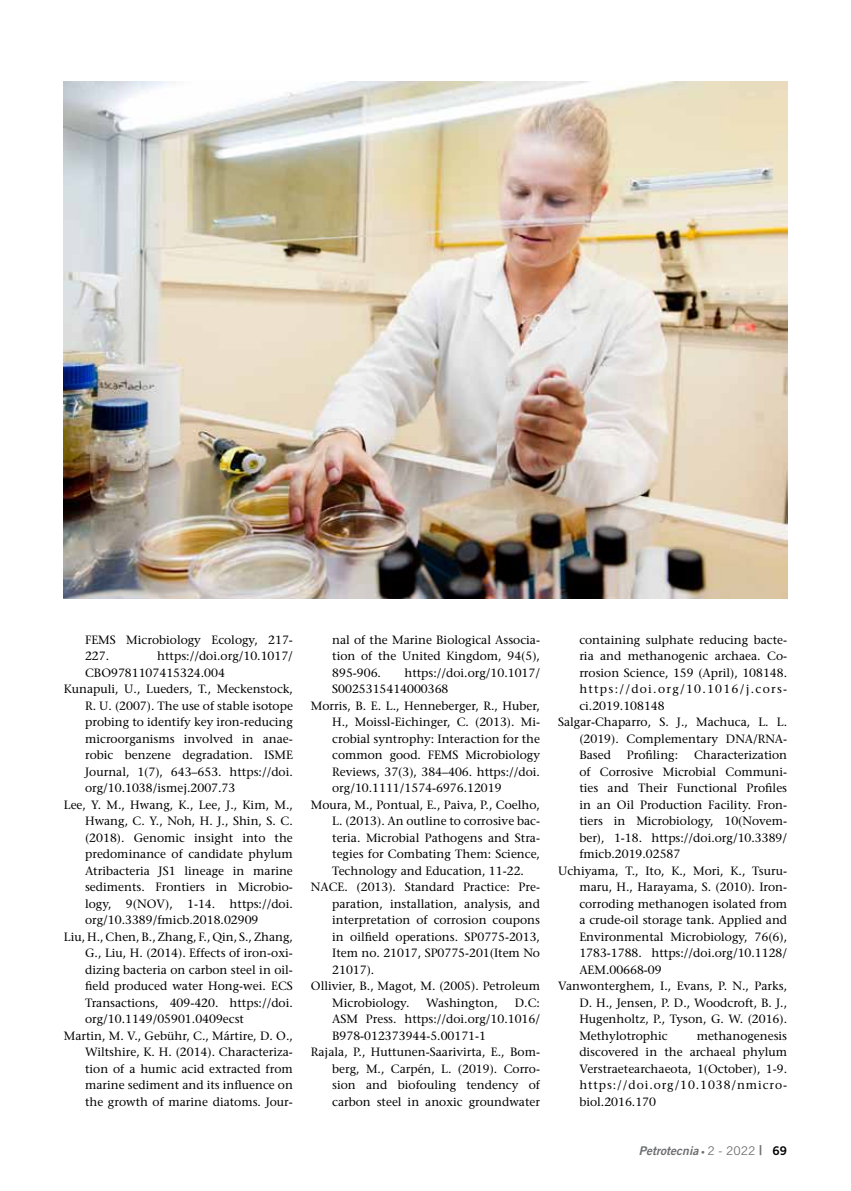
<style>
.page{position:relative;width:851px;height:1191px;background:#fff}
.page>*{position:absolute;margin:0;border:0;box-sizing:border-box;transform-origin:0 0}
.t1{font:12px/16.5px "Stone Serif";color:#000;text-align:justify}
.t2{font:12px "Stone Serif";letter-spacing:.105em;color:#000}
.t3{font:italic 12px "Trade Gothic Bold Two";color:#6d6e71}
.s1{font-style:normal;font-size:7.5px}
.s2{font-family:"Trade Gothic";font-style:normal}
.s3{font-style:normal;font-size:13.5px}
.s4{font-style:normal;color:#000}
</style>
<div class="page">
<img style="left:64px;top:82px;width:723px;height:516px">
<p class="t1" style="left:85px;top:631px;width:209px">FEMS Microbiology Ecology, 217-<br>227.</p>
<p class="t1" style="left:157px;top:647px;width:137px">https://doi.org/10.1017/</p>
<p class="t1" style="left:85px;top:664px;width:141px">CBO9781107415324.004</p>
<p class="t1" style="left:64px;top:680px;width:230px">Kunapuli, U., Lueders, T., Meckenstock,</p>
<p class="t1" style="left:85px;top:697px;width:209px">R. U. (2007). The use of stable isotope</p>
<p class="t1" style="left:85px;top:713px;width:209px">probing to identify key iron-reducing</p>
<p class="t1" style="left:85px;top:730px;width:209px">microorganisms involved in anae-</p>
<p class="t1" style="left:85px;top:746px;width:209px">robic benzene degradation. ISME</p>
<p class="t1" style="left:85px;top:763px;width:209px">Journal, 1(7), 643–653. https://doi.</p>
<p class="t1" style="left:85px;top:779px;width:152px">org/10.1038/ismej.2007.73</p>
<p class="t1" style="left:64px;top:796px;width:230px">Lee, Y. M., Hwang, K., Lee, J., Kim, M.,</p>
<p class="t1" style="left:85px;top:812px;width:209px">Hwang, C. Y., Noh, H. J., Shin, S. C.</p>
<p class="t1" style="left:85px;top:829px;width:209px">(2018). Genomic insight into the</p>
<p class="t1" style="left:85px;top:845px;width:209px">predominance of candidate phylum</p>
<p class="t1" style="left:85px;top:862px;width:209px">Atribacteria JS1 lineage in marine</p>
<p class="t1" style="left:85px;top:878px;width:209px">sediments. Frontiers in Microbio-</p>
<p class="t1" style="left:85px;top:895px;width:209px">logy, 9(NOV), 1-14. https://doi.</p>
<p class="t1" style="left:85px;top:911px;width:175px">org/10.3389/fmicb.2018.02909</p>
<p class="t1" style="left:64px;top:928px;width:230px">Liu, H., Chen, B., Zhang, F., Qin, S., Zhang,</p>
<p class="t1" style="left:85px;top:944px;width:209px">G., Liu, H. (2014). Effects of iron-oxi-</p>
<p class="t1" style="left:85px;top:961px;width:209px">dizing bacteria on carbon steel in oil-</p>
<p class="t1" style="left:85px;top:977px;width:209px">field produced water Hong-wei. ECS</p>
<p class="t1" style="left:85px;top:994px;width:209px">Transactions, 409-420. https://doi.</p>
<p class="t1" style="left:85px;top:1010px;width:160px">org/10.1149/05901.0409ecst</p>
<p class="t1" style="left:64px;top:1027px;width:230px">Martin, M. V., Gebühr, C., Mártire, D. O.,</p>
<p class="t1" style="left:85px;top:1043px;width:209px">Wiltshire, K. H. (2014). Characteriza-</p>
<p class="t1" style="left:85px;top:1060px;width:209px">tion of a humic acid extracted from</p>
<p class="t1" style="left:85px;top:1076px;width:209px">marine sediment and its influence on</p>
<p class="t1" style="left:85px;top:1093px;width:209px">the growth of marine diatoms. Jour-</p>
<p class="t1" style="left:332px;top:631px;width:209px">nal of the Marine Biological Associa&shy;tion of the United Kingdom, 94(5), 895-906.</p>
<p class="t1" style="left:404px;top:664px;width:137px">https://doi.org/10.1017/</p>
<p class="t1" style="left:332px;top:680px;width:118px">S0025315414000368</p>
<p class="t1" style="left:311px;top:697px;width:230px">Morris, B. E. L., Henneberger, R., Huber,</p>
<p class="t1" style="left:332px;top:713px;width:209px">H., Moissl-Eichinger, C. (2013). Mi-</p>
<p class="t1" style="left:332px;top:730px;width:209px">crobial syntrophy: Interaction for the</p>
<p class="t1" style="left:332px;top:746px;width:209px">common good. FEMS Microbiology</p>
<p class="t1" style="left:332px;top:763px;width:209px">Reviews, 37(3), 384–406. https://doi.</p>
<p class="t1" style="left:332px;top:779px;width:171px">org/10.1111/1574-6976.12019</p>
<p class="t1" style="left:311px;top:796px;width:230px">Moura, M., Pontual, E., Paiva, P., Coelho,</p>
<p class="t1" style="left:332px;top:812px;width:209px">L. (2013). An outline to corrosive bac-</p>
<p class="t1" style="left:332px;top:829px;width:209px">teria. Microbial Pathogens and Stra-</p>
<p class="t1" style="left:332px;top:845px;width:209px">tegies for Combating Them: Science,</p>
<p class="t1" style="left:332px;top:862px;width:193px">Technology and Education, 11-22.</p>
<p class="t1" style="left:311px;top:878px;width:230px">NACE. (2013). Standard Practice: Pre-</p>
<p class="t1" style="left:332px;top:895px;width:209px">paration, installation, analysis, and</p>
<p class="t1" style="left:332px;top:911px;width:209px">interpretation of corrosion coupons</p>
<p class="t1" style="left:332px;top:928px;width:209px">in oilfield operations. SP0775-2013,</p>
<p class="t1" style="left:332px;top:944px;width:209px">Item no. 21017, SP0775-201(Item No</p>
<p class="t1" style="left:332px;top:961px;width:44px">21017).</p>
<p class="t1" style="left:311px;top:977px;width:230px">Ollivier, B., Magot, M. (2005). Petroleum</p>
<p class="t1" style="left:332px;top:994px;width:79px">Microbiology.</p>
<p class="t1" style="left:426px;top:994px;width:73px">Washington,</p>
<p class="t1" style="left:514px;top:994px;width:27px">D.C:</p>
<p class="t1" style="left:332px;top:1010px;width:209px">ASM Press. https://doi.org/10.1016/</p>
<p class="t1" style="left:332px;top:1027px;width:155px">B978-012373944-5.00171-1</p>
<p class="t1" style="left:311px;top:1043px;width:230px">Rajala, P., Huttunen-Saarivirta, E., Bom-</p>
<p class="t1" style="left:332px;top:1060px;width:209px">berg, M., Carpén, L. (2019). Corro-</p>
<p class="t1" style="left:332px;top:1076px;width:209px">sion and biofouling tendency of</p>
<p class="t1" style="left:332px;top:1093px;width:209px">carbon steel in anoxic groundwater</p>
<p class="t1" style="left:579px;top:631px;width:209px">containing sulphate reducing bacte-</p>
<p class="t1" style="left:579px;top:647px;width:209px">ria and methanogenic archaea. Co-</p>
<p class="t1" style="left:579px;top:664px;width:209px">rrosion Science, 159 (April), 108148.</p>
<p class="t2" style="left:579px;top:681px;width:209px">https://doi.org/10.1016/j.cors-</p>
<p class="t1" style="left:579px;top:697px;width:87px">ci.2019.108148</p>
<p class="t1" style="left:558px;top:713px;width:230px">Salgar-Chaparro, S. J., Machuca, L. L.</p>
<p class="t1" style="left:579px;top:730px;width:209px">(2019). Complementary DNA/RNA-</p>
<p class="t1" style="left:579px;top:746px;width:33px">Based</p>
<p class="t1" style="left:626px;top:746px;width:53px">Profiling:</p>
<p class="t1" style="left:694px;top:746px;width:95px">Characterization</p>
<p class="t1" style="left:579px;top:763px;width:209px">of Corrosive Microbial Communi-</p>
<p class="t1" style="left:579px;top:779px;width:209px">ties and Their Functional Profiles</p>
<p class="t1" style="left:579px;top:796px;width:209px">in an Oil Production Facility. Fron-</p>
<p class="t1" style="left:579px;top:812px;width:209px">tiers in Microbiology, 10(Novem-</p>
<p class="t1" style="left:579px;top:829px;width:209px">ber), 1-18. https://doi.org/10.3389/</p>
<p class="t1" style="left:579px;top:845px;width:102px">fmicb.2019.02587</p>
<p class="t1" style="left:558px;top:862px;width:230px">Uchiyama, T., Ito, K., Mori, K., Tsuru-</p>
<p class="t1" style="left:579px;top:878px;width:209px">maru, H., Harayama, S. (2010). Iron-</p>
<p class="t1" style="left:579px;top:895px;width:209px">corroding methanogen isolated from</p>
<p class="t1" style="left:579px;top:911px;width:209px">a crude-oil storage tank. Applied and</p>
<p class="t1" style="left:579px;top:928px;width:209px">Environmental Microbiology, 76(6),</p>
<p class="t1" style="left:579px;top:944px;width:209px">1783-1788. https://doi.org/10.1128/</p>
<p class="t1" style="left:579px;top:961px;width:84px">AEM.00668-09</p>
<p class="t1" style="left:558px;top:977px;width:230px">Vanwonterghem, I., Evans, P. N., Parks,</p>
<p class="t1" style="left:579px;top:994px;width:209px">D. H., Jensen, P. D., Woodcroft, B. J.,</p>
<p class="t1" style="left:579px;top:1010px;width:209px">Hugenholtz, P., Tyson, G. W. (2016).</p>
<p class="t1" style="left:579px;top:1027px;width:90px">Methylotrophic</p>
<p class="t1" style="left:579px;top:1027px;width:209px;text-indent:117px">methanogenesis discovered in the archaeal phylum Verstraetearchaeota, 1(October), 1-9. https://doi.org/10.1038/nmicro&shy;biol.2016.170</p>
<p class="t3" style="left:639px;top:1143px;width:150px">Petrotecnia <span class="s1">•</span> <span class="s2">2 - 2022</span> <span class="s3">|</span> <span class="s4">69</span></p>
</div>
